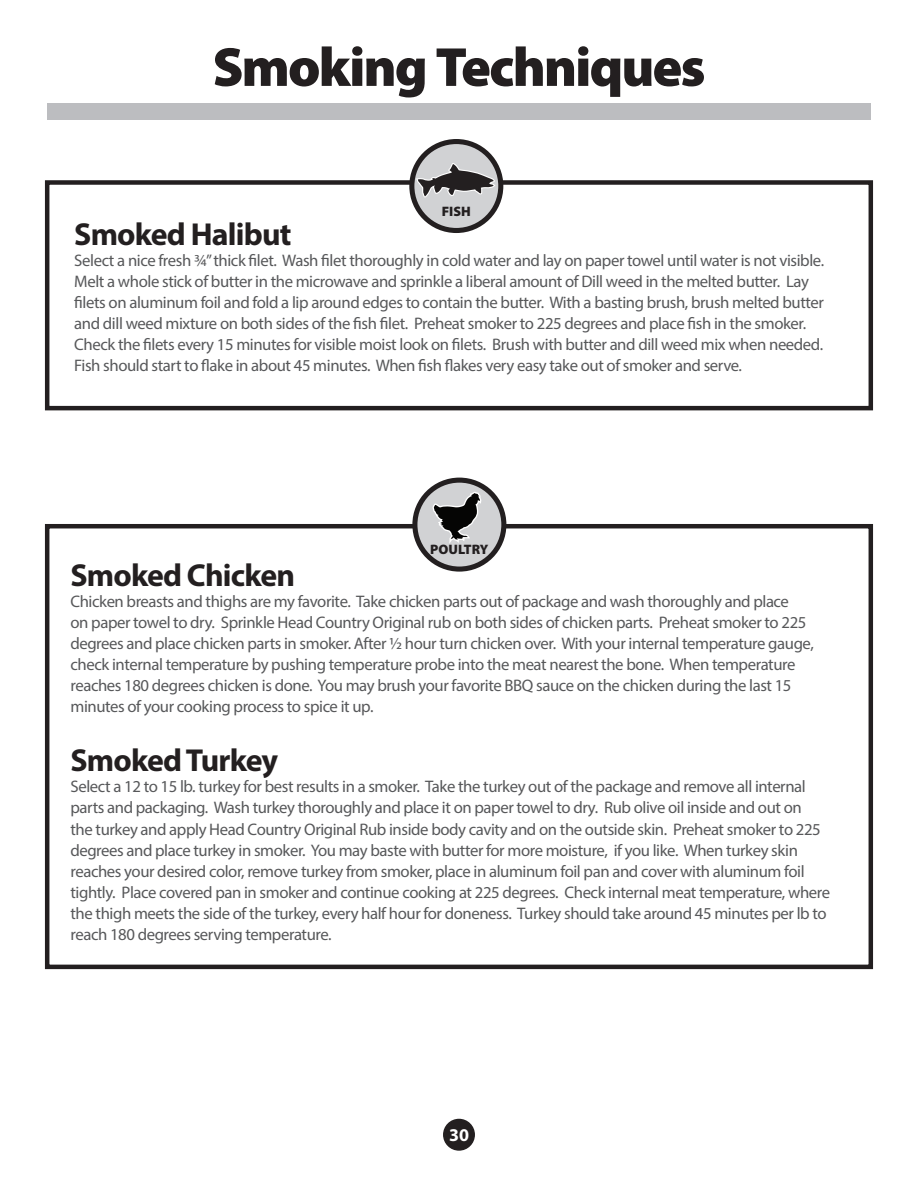
<style>
.page{position:relative;width:918px;height:1188px;background:#fff}
.page>*{position:absolute;margin:0;border:0;box-sizing:border-box;transform-origin:0 0}
.t1{font:900 55.5px "Myriad Pro";letter-spacing:-.035em;color:#231f20}
.t2{font:700 31.8px "Myriad Pro";letter-spacing:-.025em;color:#231f20}
.t3{font:700 18px "Myriad Pro";color:#fff}
.t4{font:16.8px/21px "Myriad Pro";letter-spacing:-.025em;color:#57585a}
.t5{font:900 13.65px "Myriad Pro";color:#231f20}
</style>
<div class="page">
<div style="left:47px;top:104px;width:823px;height:16px;background:#bcbdc0"></div>
<div style="left:45px;top:524px;width:828px;height:445px;border:4px solid #231f20"></div>
<div style="left:45px;top:180px;width:828px;height:230px;border:4px solid #231f20"></div>
<svg style="left:415px;top:480px;width:89px;height:89px;fill:#d1d2d4"></svg>
<div style="left:412px;top:478px;width:94px;height:94px;border:5px solid #231f20;border-radius:50%"></div>
<svg style="left:430px;top:489px;width:53px;height:58px"></svg>
<div style="left:412px;top:142px;width:89px;height:88px;background:#d1d2d4;border-radius:50%"></div>
<div style="left:409px;top:139px;width:94px;height:94px;border:5px solid #231f20;border-radius:50%"></div>
<svg style="left:414px;top:161px;width:83px;height:38px"></svg>
<div style="left:444px;top:1120px;width:30px;height:30px;background:#231f20;border-radius:50%"></div>
<div style="left:443px;top:1119px;width:32px;height:32px;border:2px solid #231f20;border-radius:50%"></div>
<h1 class="t1" style="left:213px;top:36px;width:495px">Smoking Techniques</h1>
<p class="t5" style="left:442px;top:203px;width:31px">FISH</p>
<h2 class="t2" style="left:74px;top:213px;width:219px">Smoked Halibut</h2>
<p class="t4" style="left:74px;top:249px;width:751px">Select a nice fresh ¾” thick filet. Wash filet thoroughly in cold water and lay on paper towel until water is not visible.<br>Melt a whole stick of butter in the microwave and sprinkle a liberal amount of Dill weed in the melted butter. Lay filets on aluminum foil and fold a lip around edges to contain the butter. With a basting brush, brush melted butter and dill weed mixture on both sides of the fish filet. Preheat smoker to 225 degrees and place fish in the smoker.<br>Check the filets every 15 minutes for visible moist look on filets. Brush with butter and dill weed mix when needed.<br>Fish should start to flake in about 45 minutes. When fish flakes very easy take out of smoker and serve.</p>
<p class="t5" style="left:430px;top:542px;width:60px">POULTRY</p>
<h2 class="t2" style="left:70px;top:554px;width:226px">Smoked Chicken</h2>
<p class="t4" style="left:70px;top:590px;width:745px">Chicken breasts and thighs are my favorite. Take chicken parts out of package and wash thoroughly and place<br>on paper towel to dry. Sprinkle Head Country Original rub on both sides of chicken parts. Preheat smoker to 225 degrees and place chicken parts in smoker. After ½ hour turn chicken over. With your internal temperature gauge, check internal temperature by pushing temperature probe into the meat nearest the bone. When temperature reaches 180 degrees chicken is done. You may brush your favorite BBQ sauce on the chicken during the last 15 minutes of your cooking process to spice it up.</p>
<h2 class="t2" style="left:70px;top:740px;width:209px">Smoked Turkey</h2>
<p class="t4" style="left:70px;top:776px;width:761px">Select a 12 to 15 lb. turkey for best results in a smoker. Take the turkey out of the package and remove all internal parts and packaging. Wash turkey thoroughly and place it on paper towel to dry. Rub olive oil inside and out on<br>the turkey and apply Head Country Original Rub inside body cavity and on the outside skin. Preheat smoker to 225 degrees and place turkey in smoker. You may baste with butter for more moisture, if you like. When turkey skin reaches your desired color, remove turkey from smoker, place in aluminum foil pan and cover with aluminum foil tightly. Place covered pan in smoker and continue cooking at 225 degrees. Check internal meat temperature, where the thigh meets the side of the turkey, every half hour for doneness. Turkey should take around 45 minutes per lb to reach 180 degrees serving temperature.</p>
<p class="t3" style="left:449px;top:1124px;width:21px">30</p>
</div>
